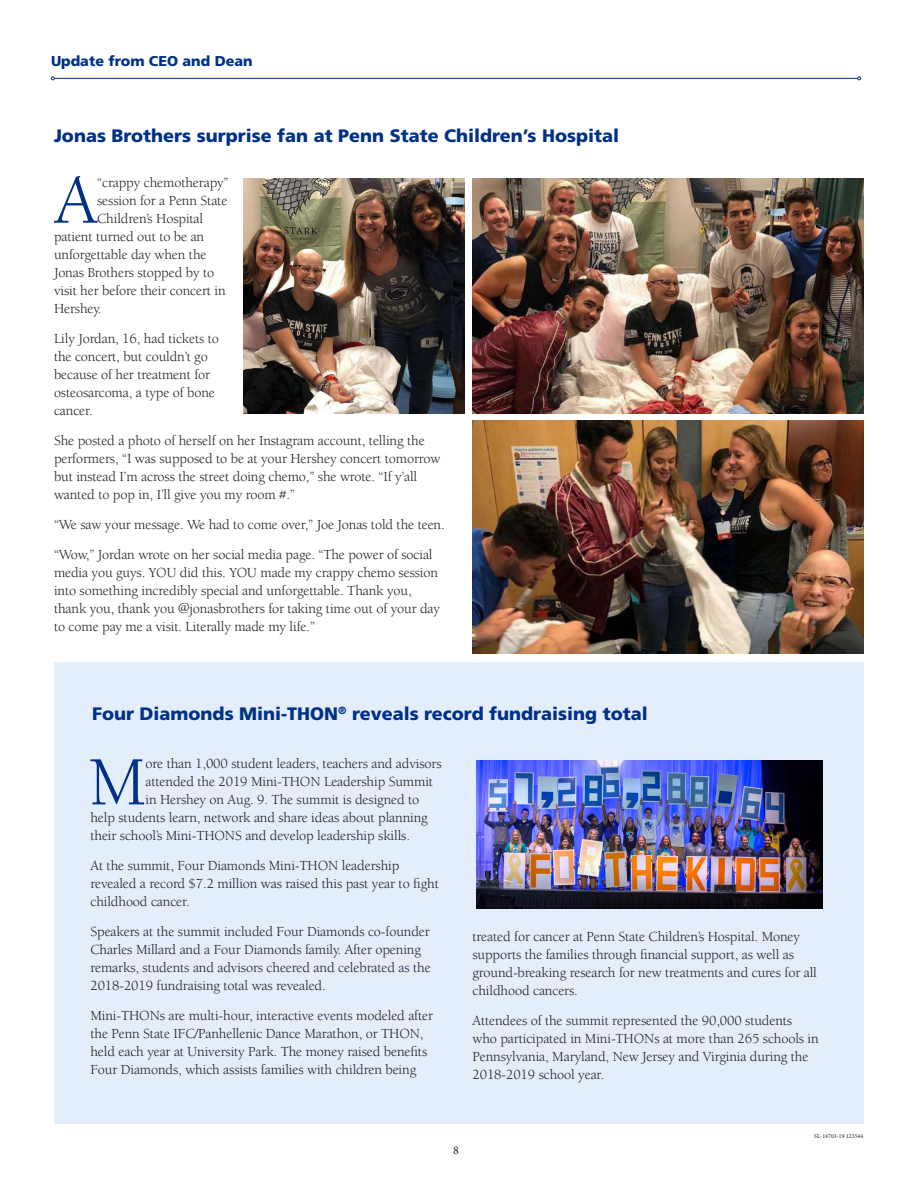
<style>
.page{position:relative;width:918px;height:1188px;background:#fff}
.page>*{position:absolute;margin:0;border:0;box-sizing:border-box;transform-origin:0 0}
.t1{font:70.95px "Berkeley";color:#003186}
.t2{font:900 18px "Frutiger";color:#003186}
.t3{font:14.25px/18px "Berkeley";letter-spacing:-.01em;color:#231f20}
.t4{font:900 14.25px "Frutiger";color:#003186}
.t5{font:12px "Minion Pro";color:#231f20}
.t6{font:6px "Minion Pro";color:#231f20}
</style>
<div class="page">
<div style="left:54px;top:662px;width:810px;height:462px;background:#e4eefa"></div>
<hr style="left:54px;top:78px;width:804px;height:1px;background:#003186">
<svg style="left:51px;top:76px;width:4px;height:4px"></svg>
<svg style="left:857px;top:76px;width:4px;height:4px"></svg>
<img style="left:476px;top:761px;width:347px;height:148px">
<img style="left:472px;top:178px;width:392px;height:236px">
<img style="left:472px;top:420px;width:392px;height:234px">
<img style="left:243px;top:178px;width:221px;height:236px">
<p class="t4" style="left:51px;top:52px;width:203px">Update from CEO and Dean</p>
<p class="t2" style="left:54px;top:125px;width:567px">Jonas Brothers surprise fan at Penn State Children’s Hospital</p>
<p class="t1" style="left:55px;top:163px;width:45px">A</p>
<p class="t3" style="left:97px;top:174px;width:133px">“crappy chemotherapy”</p>
<p class="t3" style="left:97px;top:192px;width:132px">session for a Penn State</p>
<p class="t3" style="left:97px;top:210px;width:108px">Children’s Hospital</p>
<p class="t3" style="left:54px;top:228px;width:152px">patient turned out to be an</p>
<p class="t3" style="left:54px;top:246px;width:154px">unforgettable day when the</p>
<p class="t3" style="left:54px;top:264px;width:162px">Jonas Brothers stopped by to</p>
<p class="t3" style="left:54px;top:282px;width:173px">visit her before their concert in</p>
<p class="t3" style="left:54px;top:300px;width:49px">Hershey.</p>
<p class="t3" style="left:54px;top:330px;width:167px">Lily Jordan, 16, had tickets to the concert, but couldn’t go because of her treatment for osteosarcoma, a type of bone cancer.</p>
<p class="t3" style="left:54px;top:432px;width:388px">She posted a photo of herself on her Instagram account, telling the performers, “I was supposed to be at your Hershey concert tomorrow but instead I’m across the street doing chemo,” she wrote. “If y’all wanted to pop in, I’ll give you my room #.”</p>
<p class="t3" style="left:54px;top:516px;width:392px">“We saw your message. We had to come over,” Joe Jonas told the teen.</p>
<p class="t3" style="left:54px;top:546px;width:388px">“Wow,” Jordan wrote on her social media page. “The power of social media you guys. YOU did this. YOU made my crappy chemo session into something incredibly special and unforgettable. Thank you, thank you, thank you @jonasbrothers for taking time out of your day to come pay me a visit. Literally made my life.”</p>
<p class="t2" style="left:92px;top:703px;width:557px">Four Diamonds Mini-THON<sup>®</sup> reveals record fundraising total</p>
<p class="t1" style="left:88px;top:745px;width:59px">M</p>
<p class="t3" style="left:145px;top:755px;width:298px">ore than 1,000 student leaders, teachers and advisors</p>
<p class="t3" style="left:145px;top:773px;width:289px">attended the 2019 Mini-THON Leadership Summit</p>
<p class="t3" style="left:145px;top:791px;width:275px">in Hershey on Aug. 9. The summit is designed to</p>
<p class="t3" style="left:90px;top:809px;width:339px">help students learn, network and share ideas about planning</p>
<p class="t3" style="left:90px;top:827px;width:321px">their school’s Mini-THONS and develop leadership skills.</p>
<p class="t3" style="left:90px;top:857px;width:350px">At the summit, Four Diamonds Mini-THON leadership revealed a record $7.2 million was raised this past year to fight childhood cancer.</p>
<p class="t3" style="left:90px;top:923px;width:342px">Speakers at the summit included Four Diamonds co-founder Charles Millard and a Four Diamonds family. After opening remarks, students and advisors cheered and celebrated as the 2018-2019 fundraising total was revealed.</p>
<p class="t3" style="left:90px;top:1007px;width:344px">Mini-THONs are multi-hour, interactive events modeled after the Penn State IFC/Panhellenic Dance Marathon, or THON, held each year at University Park. The money raised benefits Four Diamonds, which assists families with children being</p>
<p class="t3" style="left:472px;top:927px;width:346px">treated for cancer at Penn State Children’s Hospital. Money supports the families through financial support, as well as ground-breaking research for new treatments and cures for all childhood cancers.</p>
<p class="t3" style="left:472px;top:1011px;width:348px">Attendees of the summit represented the 90,000 students who participated in Mini-THONs at more than 265 schools in Pennsylvania, Maryland, New Jersey and Virginia during the 2018-2019 school year.</p>
<p class="t5" style="left:453px;top:1142px;width:7px">8</p>
<p class="t6" style="left:814px;top:1132px;width:51px">SL-14703-19 123544</p>
</div>
